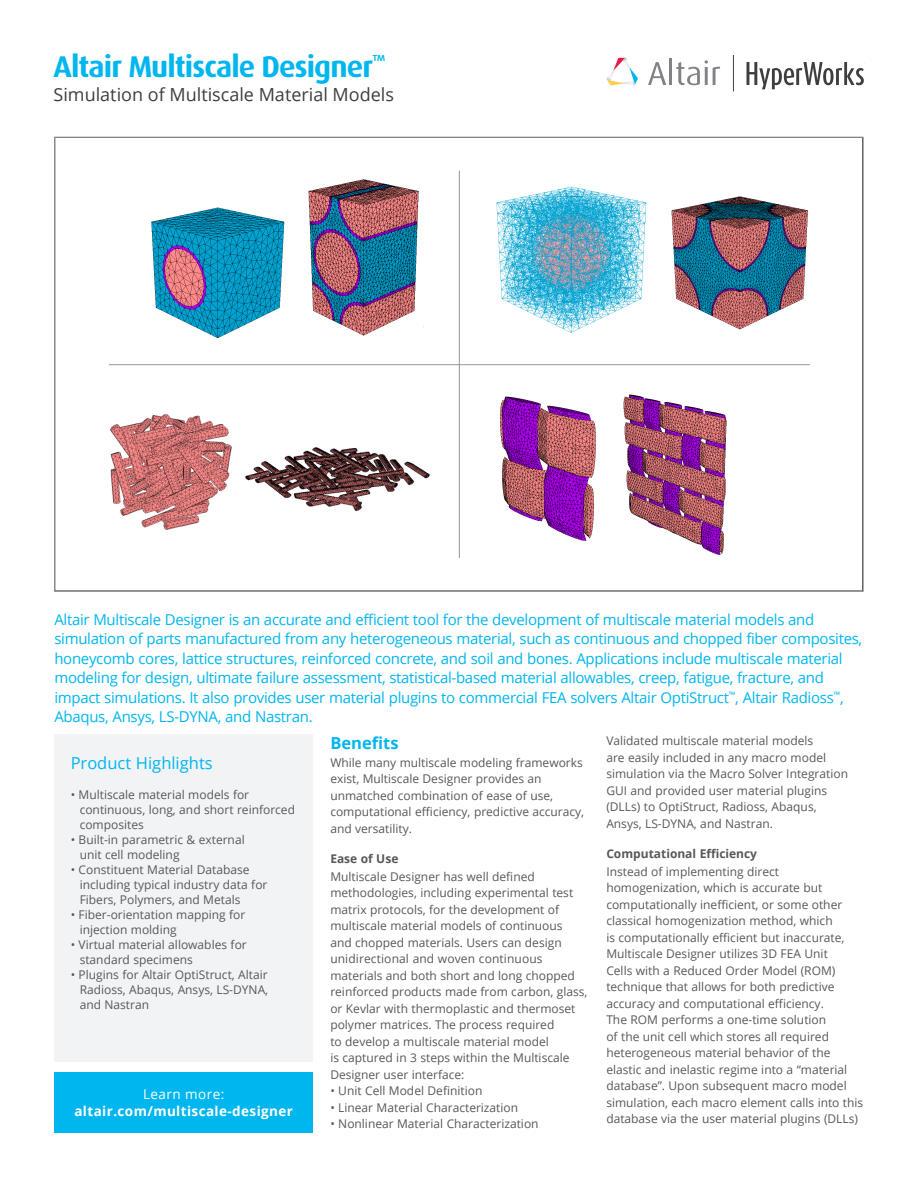
<style>
.page{position:relative;width:918px;height:1188px;background:#fff}
.page>*{position:absolute;margin:0;border:0;box-sizing:border-box;transform-origin:0 0}
.t1{font:700 30px "Dax";letter-spacing:-.03em;color:#00b6ef}
.t2{font:18px "Open Sans";color:#3e3e3f}
.body{font:16.5px "Open Sans";color:#00b6ef}
.body-2{font:700 16.5px "Open Sans";color:#00b6ef}
.body-3{font:15px/19.5px "Open Sans";letter-spacing:-.02em;color:#00b6ef}
.body-4{font:700 13.5px/16.2px "Open Sans";letter-spacing:.03em;color:#fff;text-align:center}
.body-5{font:12px/16.5px "Open Sans";color:#57585a}
.body-6{font:700 12px "Open Sans";color:#57585a}
.s1{font-weight:400}
</style>
<div class="page">
<svg style="left:648px;top:62px;width:18px;height:23px"></svg>
<hr style="left:669px;top:59px;width:3px;height:26px;background:#808285">
<svg style="left:676px;top:60px;width:44px;height:25px"></svg>
<svg style="left:606px;top:58px;width:32px;height:28px"></svg>
<hr style="left:733px;top:55px;width:1px;height:37px;background:#3e3e3f">
<svg style="left:747px;top:62px;width:117px;height:27px"></svg>
<div style="left:54px;top:1073px;width:258px;height:60px;background:#00b6ef"></div>
<div style="left:54px;top:735px;width:258px;height:327px;background:#f2f3f4"></div>
<img style="left:308px;top:179px;width:116px;height:157px">
<img style="left:496px;top:186px;width:151px;height:147px">
<img style="left:671px;top:196px;width:138px;height:134px">
<img style="left:245px;top:447px;width:185px;height:65px">
<img style="left:110px;top:414px;width:122px;height:116px">
<img style="left:500px;top:396px;width:96px;height:145px">
<img style="left:623px;top:394px;width:104px;height:161px">
<img style="left:151px;top:207px;width:134px;height:132px">
<hr style="left:459px;top:171px;width:1px;height:387px;background:#939598">
<hr style="left:109px;top:364px;width:701px;height:1px;background:#939598">
<p class="t1" style="left:54px;top:49px;width:334px">Altair Multiscale Designer<sup>™</sup></p>
<p class="t2" style="left:54px;top:82px;width:342px">Simulation of Multiscale Material Models</p>
<p class="body-3" style="left:54px;top:609px;width:809px">Altair Multiscale Designer is an accurate and efficient tool for the development of multiscale material models and simulation of parts manufactured from any heterogeneous material, such as continuous and chopped fiber composites, honeycomb cores, lattice structures, reinforced concrete, and soil and bones. Applications include multiscale material modeling for design, ultimate failure assessment, statistical-based material allowables, creep, fatigue, fracture, and impact simulations. It also provides user material plugins to commercial FEA solvers Altair OptiStruct<sup>™</sup>, Altair Radioss<sup>™</sup>, Abaqus, Ansys, LS-DYNA, and Nastran.</p>
<p class="body" style="left:71px;top:752px;width:144px">Product Highlights</p>
<p class="body-5" style="left:80px;top:787px;width:217px;line-height:15px;text-indent:-9px">• Multiscale material models for continuous, long, and short reinforced composites</p>
<p class="body-5" style="left:80px;top:832px;width:167px;line-height:15px;text-indent:-9px">• Built-in parametric &amp; external unit cell modeling</p>
<p class="body-5" style="left:80px;top:862px;width:189px;line-height:15px;text-indent:-9px">• Constituent Material Database including typical industry data for<br>Fibers, Polymers, and Metals</p>
<p class="body-5" style="left:80px;top:907px;width:167px;line-height:15px;text-indent:-9px">• Fiber-orientation mapping for injection molding</p>
<p class="body-5" style="left:80px;top:937px;width:169px;line-height:15px;text-indent:-9px">• Virtual material allowables for standard specimens</p>
<p class="body-5" style="left:80px;top:967px;width:190px;line-height:15px;text-align:justify;text-indent:-9px">• Plugins for Altair OptiStruct, Altair Radioss, Abaqus, Ansys, LS-DYNA, and Nastran</p>
<p class="body-4" style="left:74px;top:1086px;width:220px"><span class="s1">Learn more: </span>altair.com/multiscale-designer</p>
<p class="body-2" style="left:330px;top:731px;width:70px">Benefits</p>
<p class="body-5" style="left:330px;top:754px;width:255px">While many multiscale modeling frameworks exist, Multiscale Designer provides an unmatched combination of ease of use, computational efficiency, predictive accuracy, and versatility.</p>
<p class="body-6" style="left:330px;top:850px;width:70px">Ease of Use</p>
<p class="body-5" style="left:330px;top:868px;width:259px">Multiscale Designer has well defined methodologies, including experimental test matrix protocols, for the development of multiscale material models of continuous<br>and chopped materials. Users can design unidirectional and woven continuous materials and both short and long chopped reinforced products made from carbon, glass, or Kevlar with thermoplastic and thermoset polymer matrices. The process required<br>to develop a multiscale material model<br>is captured in 3 steps within the Multiscale Designer user interface:</p>
<p class="body-5" style="left:330px;top:1082px;width:154px">• Unit Cell Model Definition</p>
<p class="body-5" style="left:330px;top:1099px;width:189px">• Linear Material Characterization</p>
<p class="body-5" style="left:330px;top:1115px;width:210px">• Nonlinear Material Characterization</p>
<p class="body-5" style="left:606px;top:732px;width:243px">Validated multiscale material models<br>are easily included in any macro model simulation via the Macro Solver Integration GUI and provided user material plugins (DLLs) to OptiStruct, Radioss, Abaqus, Ansys, LS-DYNA, and Nastran.</p>
<p class="body-6" style="left:606px;top:845px;width:152px">Computational Efficiency</p>
<p class="body-5" style="left:606px;top:863px;width:259px">Instead of implementing direct homogenization, which is accurate but computationally inefficient, or some other classical homogenization method, which<br>is computationally efficient but inaccurate, Multiscale Designer utilizes 3D FEA Unit<br>Cells with a Reduced Order Model (ROM) technique that allows for both predictive accuracy and computational efficiency.<br>The ROM performs a one-time solution<br>of the unit cell which stores all required heterogeneous material behavior of the elastic and inelastic regime into a “material database”. Upon subsequent macro model simulation, each macro element calls into this database via the user material plugins (DLLs)</p>
</div>
